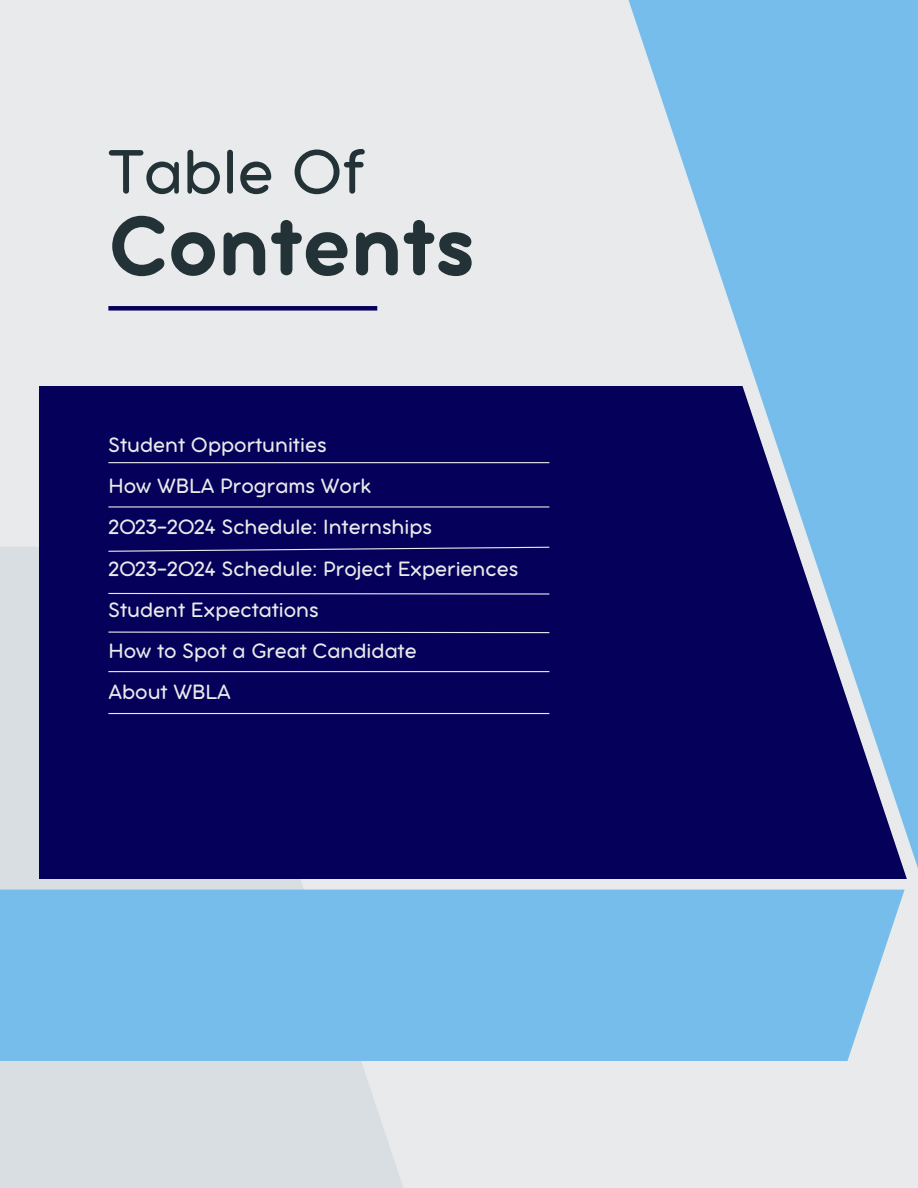
<style>
.page{position:relative;width:918px;height:1188px;background:#e8eaeb}
.page>*{position:absolute;margin:0;border:0;box-sizing:border-box;transform-origin:0 0}
.t1{font:91.65px "Aristotelica Pro Tx Bld";color:#223237}
.t2{font:68.1px "Aristotelica Pro Tx";color:#223237}
.t3{font:22.5px "Aristotelica Pro Tx";color:#e8eaeb}
</style>
<div class="page">
<div style="left:0;top:547px;width:613px;height:641px;background:linear-gradient(to right,#d2dade,#e9ebec)"></div>
<div style="left:39px;top:387px;width:879px;height:492px;background:#050059"></div>
<svg style="left:599px;top:0;width:319px;height:883px"></svg>
<div style="left:0;top:890px;width:905px;height:171px;background:#77bdec"></div>
<div style="left:108px;top:306px;width:269px;height:5px;background:#050059"></div>
<hr style="left:108px;top:462px;width:441px;height:1px;background:#e8eaeb">
<hr style="left:108px;top:506px;width:441px;height:2px;background:#e8eaeb">
<svg style="left:108px;top:546px;width:442px;height:6px"></svg>
<svg style="left:108px;top:592px;width:442px;height:3px"></svg>
<svg style="left:108px;top:631px;width:442px;height:3px"></svg>
<hr style="left:108px;top:671px;width:441px;height:1px;background:#e8eaeb">
<hr style="left:108px;top:713px;width:441px;height:1px;background:#e8eaeb">
<p class="t2" style="left:108px;top:150px;width:257px">Table Of</p>
<p class="t1" style="left:108px;top:216px;width:368px">Contents</p>
<p class="t3" style="left:108px;top:437px;width:220px">Student Opportunities</p>
<p class="t3" style="left:108px;top:479px;width:264px">How WBLA Programs Work</p>
<p class="t3" style="left:108px;top:520px;width:325px">2023-2024 Schedule: Internships</p>
<p class="t3" style="left:108px;top:561px;width:411px">2023-2024 Schedule: Project Experiences</p>
<p class="t3" style="left:108px;top:602px;width:212px">Student Expectations</p>
<p class="t3" style="left:108px;top:644px;width:310px">How to Spot a Great Candidate</p>
<p class="t3" style="left:108px;top:685px;width:124px">About WBLA</p>
</div>
